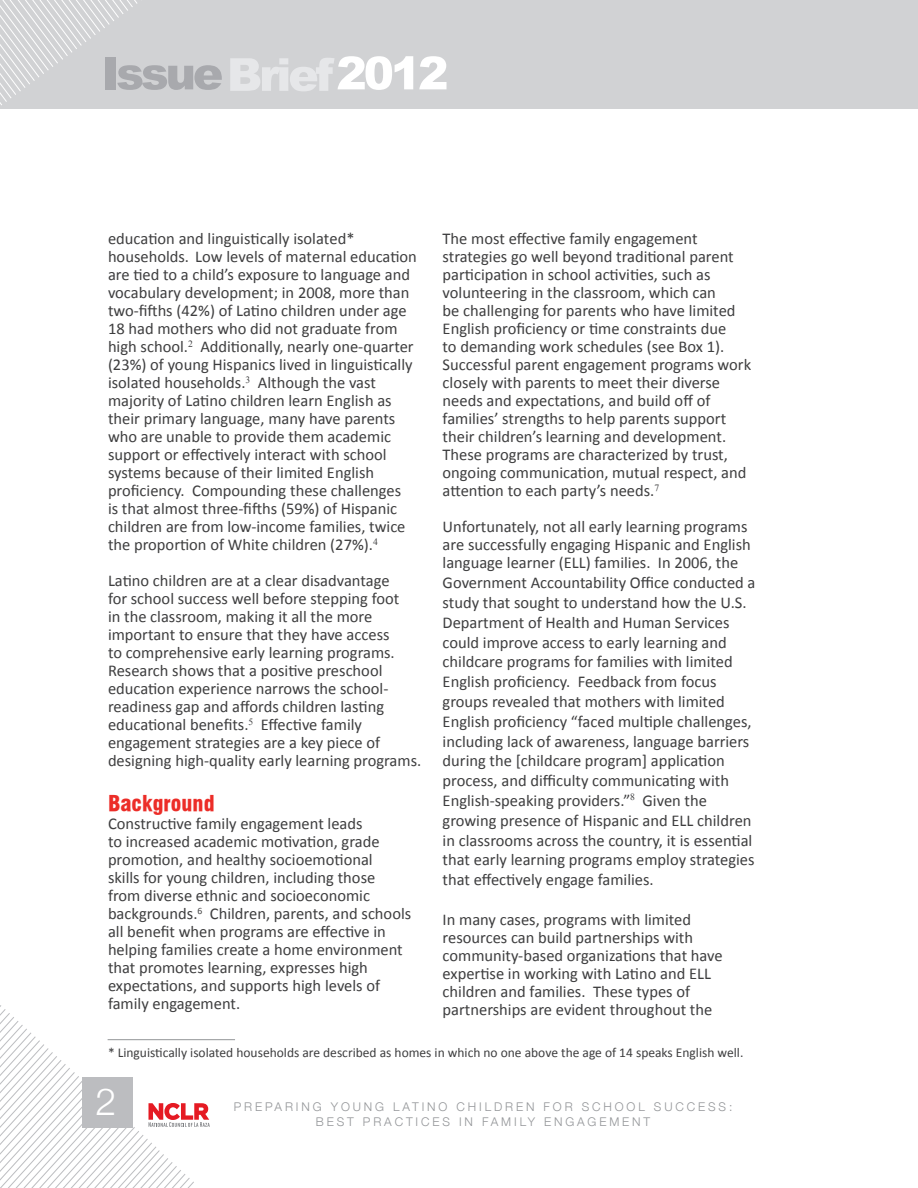
<style>
.page{position:relative;width:918px;height:1188px;background:#fff}
.page>*{position:absolute;margin:0;border:0;box-sizing:border-box;transform-origin:0 0}
.author{font:300 37.5px "Helvetica Neue";color:#fff}
.body_text{font:21px "Halvett Black Cond";color:#ec2d28}
.body_text-2{font:16.5px/18px "Calibri";color:#3e3e3f}
.foot_notes{font:13.5px "Calibri";color:#3e3e3f}
.t1{font:300 12px/14.4px "Helvetica Neue";letter-spacing:.24em;color:#939598;text-align:center}
</style>
<div class="page">
<div style="left:1px;top:0;width:917px;height:108px;background:#d1d2d4"></div>
<svg style="left:0;top:0;width:222px;height:106px"></svg>
<svg style="left:230px;top:56px;width:183px;height:35px"></svg>
<svg style="left:419px;top:56px;width:28px;height:33px"></svg>
<svg style="left:0;top:1005px;width:210px;height:183px"></svg>
<hr style="left:108px;top:1039px;width:127px;height:1px;background:#939598">
<p class="body_text-2" style="left:108px;top:229px;width:310px">education and linguistically isolated* households. Low levels of maternal education are tied to a child’s exposure to language and vocabulary development; in 2008, more than two-fifths (42%) of Latino children under age 18 had mothers who did not graduate from high school.<sup>2</sup> Additionally, nearly one-quarter (23%) of young Hispanics lived in linguistically isolated households.<sup>3</sup> Although the vast majority of Latino children learn English as their primary language, many have parents who are unable to provide them academic support or effectively interact with school systems because of their limited English proficiency. Compounding these challenges<br>is that almost three-fifths (59%) of Hispanic children are from low-income families, twice the proportion of White children (27%).<sup>4</sup></p>
<p class="body_text-2" style="left:108px;top:571px;width:315px">Latino children are at a clear disadvantage<br>for school success well before stepping foot<br>in the classroom, making it all the more important to ensure that they have access<br>to comprehensive early learning programs.<br>Research shows that a positive preschool education experience narrows the school&shy;readiness gap and affords children lasting educational benefits.<sup>5</sup> Effective family engagement strategies are a key piece of designing high-quality early learning programs.</p>
<p class="body_text" style="left:108px;top:791px;width:108px">Background</p>
<p class="body_text-2" style="left:108px;top:814px;width:305px">Constructive family engagement leads<br>to increased academic motivation, grade promotion, and healthy socioemotional<br>skills for young children, including those from diverse ethnic and socioeconomic backgrounds.<sup>6</sup> Children, parents, and schools all benefit when programs are effective in helping families create a home environment that promotes learning, expresses high expectations, and supports high levels of family engagement.</p>
<p class="body_text-2" style="left:443px;top:229px;width:310px">The most effective family engagement strategies go well beyond traditional parent participation in school activities, such as volunteering in the classroom, which can<br>be challenging for parents who have limited English proficiency or time constraints due<br>to demanding work schedules (see Box 1).<br>Successful parent engagement programs work closely with parents to meet their diverse needs and expectations, and build off of families’ strengths to help parents support their children’s learning and development.<br>These programs are characterized by trust, ongoing communication, mutual respect, and attention to each party’s needs.<sup>7</sup></p>
<p class="body_text-2" style="left:443px;top:517px;width:310px">Unfortunately, not all early learning programs are successfully engaging Hispanic and English language learner (ELL) families. In 2006, the</p>
<p class="body_text-2" style="left:443px;top:572px;width:314px;line-height:19.8px">Government Accountability Office conducted a study that sought to understand how the U.S.<br>Department of Health and Human Services could improve access to early learning and childcare programs for families with limited English proficiency. Feedback from focus groups revealed that mothers with limited English proficiency “faced multiple challenges, including lack of awareness, language barriers during the [childcare program] application process, and difficulty communicating with English-speaking providers.”<sup>8</sup> Given the growing presence of Hispanic and ELL children in classrooms across the country, it is essential that early learning programs employ strategies that effectively engage families.</p>
<p class="body_text-2" style="left:443px;top:909px;width:282px">In many cases, programs with limited resources can build partnerships with community-based organizations that have expertise in working with Latino and ELL children and families. These types of partnerships are evident throughout the</p>
<p class="foot_notes" style="left:108px;top:1044px;width:637px">* Linguistically isolated households are described as homes in which no one above the age of 14 speaks English well.</p>
<p class="author" style="left:96px;top:1079px;width:22px">2</p>
<p class="t1" style="left:234px;top:1100px;width:500px">PREPARING YOUNG LATINO CHILDREN FOR SCHOOL SUCCESS:<br>BEST PRACTICES IN FAMILY ENGAGEMENT</p>
</div>
